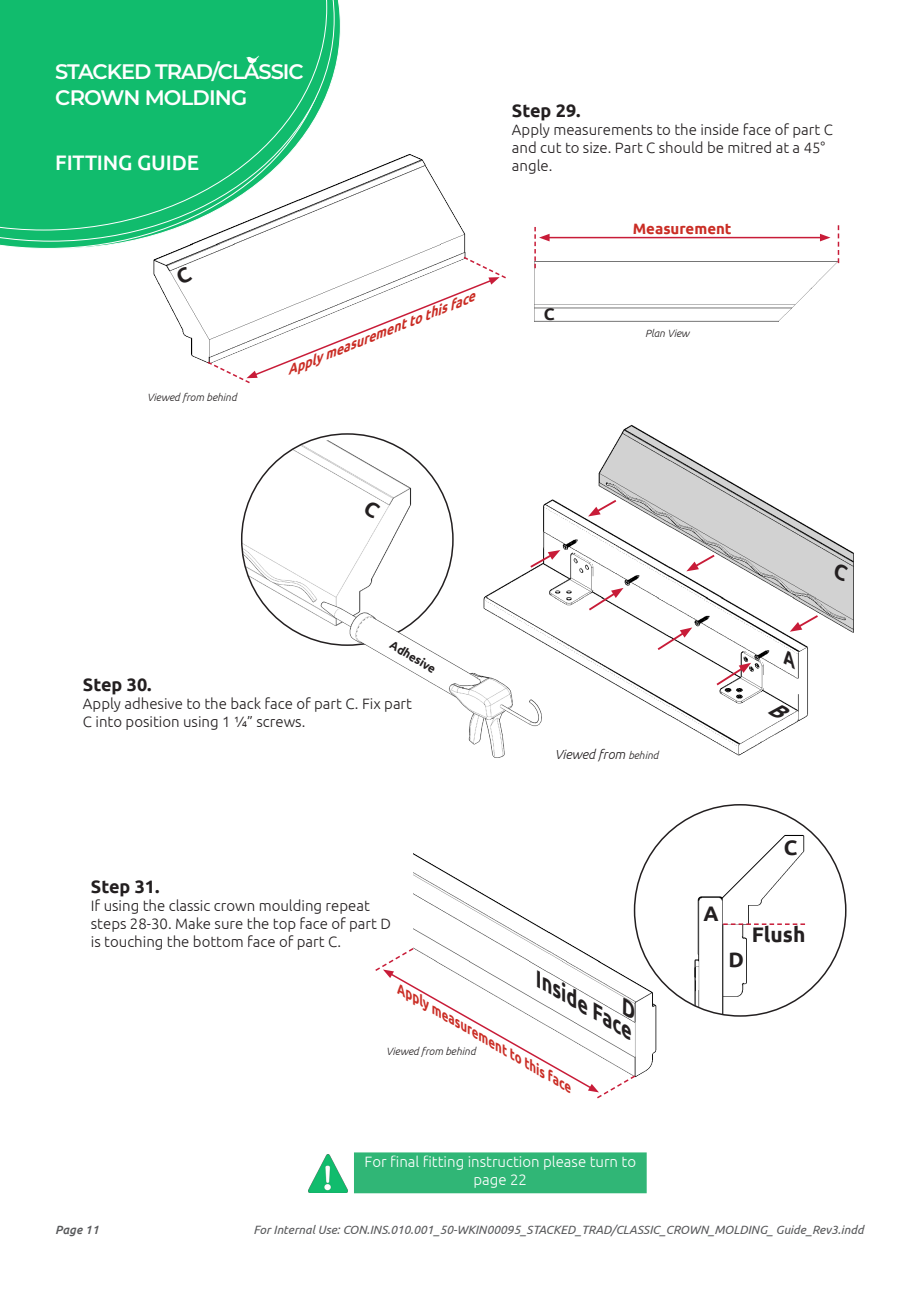
<style>
.page{position:relative;width:919px;height:1289px;background:#fff}
.page>*{position:absolute;margin:0;border:0;box-sizing:border-box;transform-origin:0 0}
.t1{font:600 21px/25.2px "Montserrat";letter-spacing:-.05em;color:#fff}
.t2{font:500 21px "Ubuntu";letter-spacing:-.01em;color:#fff}
.t3{font:italic 700 21px "Ubuntu";color:#231f20}
.t4{font:700 21px "Ubuntu";color:#231f20}
.t5{font:700 18px "Ubuntu";color:#231f20}
.t6{font:700 16.8px "Ubuntu";color:#231f20}
.t7{font:300 15px/18px "Ubuntu";color:#231f20}
.t8{font:300 15px/18px "Ubuntu";color:#fff;text-align:center}
.t9{font:700 15px "Ubuntu";color:#ca2d25}
.t10{font:italic 700 13.35px "Ubuntu";color:#ca2d25}
.t11{font:italic 300 13.05px "Ubuntu";color:#231f20}
.t12{font:italic 12px "Ubuntu";color:#57585a}
.t13{font:italic 500 12px "Ubuntu";color:#57585a}
.t14{font:700 11.7px "Ubuntu";color:#231f20}
.t15{font:italic 300 10.5px "Ubuntu";color:#231f20}
.s1{font-size:10.5px}
</style>
<div class="page">
<svg style="left:0;top:0;width:334px;height:241px"></svg>
<div style="left:0;top:0;width:327px;height:230px;background:#11bc6d"></div>
<svg style="left:246px;top:55px;width:13px;height:11px"></svg>
<img style="left:242px;top:440px;width:207px;height:198px">
<img style="left:414px;top:845px;width:244px;height:231px">
<img style="left:634px;top:804px;width:211px;height:211px;border-radius:106px">
<svg style="left:723px;top:923px;width:82px;height:1px"></svg>
<img style="left:123px;top:148px;width:343px;height:215px">
<svg style="left:206px;top:255px;width:300px;height:129px"></svg>
<img style="left:534px;top:225px;width:306px;height:97px">
<hr style="left:547px;top:237px;width:275px;height:1px;background:#c81c38">
<svg style="left:819px;top:234px;width:11px;height:7px"></svg>
<svg style="left:534px;top:227px;width:15px;height:41px"></svg>
<img style="left:486px;top:424px;width:368px;height:332px">
<svg style="left:528px;top:550px;width:32px;height:19px"></svg>
<svg style="left:586px;top:588px;width:37px;height:24px"></svg>
<svg style="left:655px;top:627px;width:37px;height:25px"></svg>
<svg style="left:789px;top:613px;width:31px;height:18px"></svg>
<svg style="left:686px;top:553px;width:30px;height:18px"></svg>
<svg style="left:588px;top:498px;width:30px;height:18px"></svg>
<svg style="left:714px;top:662px;width:37px;height:25px"></svg>
<img style="left:320px;top:596px;width:222px;height:162px">
<svg style="left:837px;top:225px;width:2px;height:38px"></svg>
<div style="left:355px;top:1153px;width:290px;height:38px;background:#30b676"></div>
<div style="left:354px;top:1152px;width:292px;height:41px;border:3px solid #30b676"></div>
<img style="left:308px;top:1154px;width:39px;height:38px">
<svg style="left:375px;top:946px;width:262px;height:153px"></svg>
<svg style="left:175px;top:266px;width:18px;height:18px"></svg>
<svg style="left:833px;top:562px;width:15px;height:20px"></svg>
<svg style="left:767px;top:704px;width:25px;height:15px"></svg>
<svg style="left:783px;top:648px;width:11px;height:21px"></svg>
<svg style="left:363px;top:500px;width:18px;height:19px"></svg>
<h1 class="t1" style="left:55px;top:58px;width:250px">STACKED TRAD/CLASSIC<br>CROWN MOLDING</h1>
<h1 class="t2" style="left:55px;top:149px;width:145px">FITTING GUIDE</h1>
<p class="t15" style="left:147px;top:390px;width:91px">Viewed from behind</p>
<p class="t10" style="left:284px;top:363px;width:203px;rotate:-22deg">Apply measurement to this face</p>
<p class="t5" style="left:512px;top:100px;width:70px">Step 29.</p>
<p class="t7" style="left:512px;top:120px;width:322px">Apply measurements to the inside face of part C and cut to size. Part C should be mitred at a 45° angle.</p>
<p class="t6" style="left:543px;top:304px;width:12px">C</p>
<p class="t9" style="left:632px;top:219px;width:100px">Measurement</p>
<p class="t15" style="left:645px;top:326px;width:46px">Plan View</p>
<p class="t14" style="left:394px;top:637px;width:53px;rotate:31deg">Adhesive</p>
<p class="t5" style="left:83px;top:673px;width:70px">Step 30.</p>
<p class="t7" style="left:83px;top:694px;width:330px">Apply adhesive to the back face of part C. Fix part<br>C into position using 1 1/4” screws.</p>
<p class="t5" style="left:91px;top:875px;width:70px">Step 31.</p>
<p class="t7" style="left:91px;top:896px;width:301px">If using the classic crown moulding repeat steps 28-30. Make sure the top face of part D is touching the bottom face of part C.</p>
<p class="t11" style="left:554px;top:746px;width:105px">Viewed from <span class="s1">behind</span></p>
<p class="t4" style="left:783px;top:835px;width:15px">C</p>
<p class="t4" style="left:703px;top:901px;width:17px">A</p>
<p class="t4" style="left:728px;top:946px;width:17px">D</p>
<p class="t4" style="left:751px;top:922px;width:55px">Flush</p>
<p class="t3" style="left:546px;top:968px;width:112px;rotate:30deg">Inside Face</p>
<p class="t10" style="left:403px;top:981px;width:203px;rotate:30deg">Apply measurement to this face</p>
<p class="t15" style="left:386px;top:1044px;width:91px">Viewed from behind</p>
<p class="t8" style="left:364px;top:1152px;width:273px">For final fitting instruction please turn to page 22</p>
<p class="t13" style="left:55px;top:1221px;width:45px">Page 11</p>
<p class="t12" style="left:253px;top:1222px;width:611px">For Internal Use: CON.INS.010.001_50-WKIN00095_STACKED_TRAD/CLASSIC_CROWN_MOLDING_ Guide_Rev3.indd</p>
</div>
